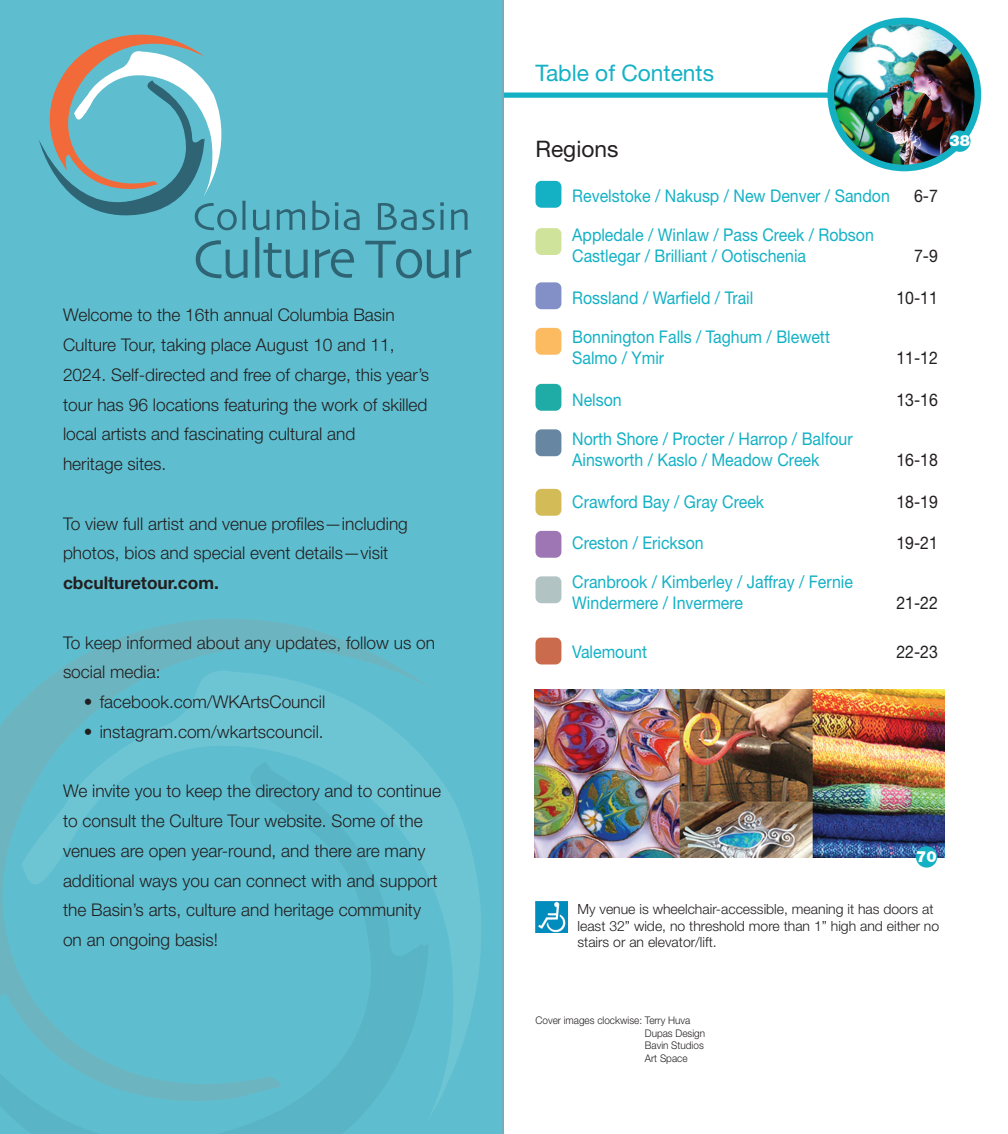
<style>
.page{position:relative;width:1008px;height:1134px;background:#fff}
.page>*{position:absolute;margin:0;border:0;box-sizing:border-box;transform-origin:0 0}
.t1{font:22.75px "Helvetica Neue LT Std";color:#14b1c5}
.t2{font:22.75px "Helvetica Neue LT Std";color:#231f20}
.t3{font:300 17.5px/29.8px "Helvetica Neue LT Std";color:#231f20}
.t4{font:17.5px/21px "Helvetica Neue LT Std";color:#14b1c5;scale:.91 1}
.t5{font:17.5px "Helvetica Neue LT Std";color:#231f20;scale:.91 1}
.t6{font:700 17.5px "Helvetica Neue LT Std";color:#231f20}
.t7{font:900 15.4px "Helvetica Neue LT Std";color:#fff}
.t8{font:300 14px/16.8px "Helvetica Neue LT Std";color:#231f20}
.t9{font:300 10.5px/12.6px "Helvetica Neue LT Std";color:#231f20;scale:.95 1}
</style>
<div class="page">
<div style="left:0;top:0;width:504px;height:1134px;background:#5ebecf"></div>
<svg style="left:433px;top:663px;width:50px;height:462px;background:#63c0d0"></svg>
<svg style="left:0;top:617px;width:433px;height:514px;background:#60bccc"></svg>
<svg style="left:253px;top:210px;width:16px;height:20px"></svg>
<svg style="left:277px;top:209px;width:28px;height:21px"></svg>
<svg style="left:312px;top:201px;width:26px;height:29px"></svg>
<svg style="left:344px;top:209px;width:16px;height:21px"></svg>
<svg style="left:378px;top:202px;width:66px;height:28px;background:#4fa2b3"></svg>
<svg style="left:451px;top:209px;width:17px;height:21px"></svg>
<svg style="left:196px;top:240px;width:52px;height:38px;background:#50a5b5"></svg>
<svg style="left:255px;top:237px;width:53px;height:41px;background:#4fa3b3"></svg>
<svg style="left:315px;top:249px;width:39px;height:29px"></svg>
<svg style="left:365px;top:241px;width:84px;height:37px;background:#51a6b7"></svg>
<svg style="left:456px;top:249px;width:16px;height:29px"></svg>
<svg style="left:28px;top:18px;width:218px;height:212px;background:#72b4bf"></svg>
<div style="left:504px;top:93px;width:357px;height:5px;background:#14b1c5"></div>
<img style="left:535px;top:901px;width:32px;height:32px">
<div style="left:536px;top:181px;width:25px;height:27px;background:#14b1c5;border-radius:6px"></div>
<img style="left:831px;top:21px;width:147px;height:146px">
<div style="left:828px;top:18px;width:153px;height:153px;border:7px solid #14b1c5;border-radius:50%"></div>
<div style="left:949px;top:131px;width:22px;height:21px;background:#14b1c5;border-radius:50%"></div>
<img style="left:534px;top:690px;width:411px;height:167px">
<div style="left:916px;top:846px;width:21px;height:22px;background:#14b1c5;border-radius:50%"></div>
<div style="left:536px;top:228px;width:25px;height:27px;background:#d0e39a;border-radius:6px"></div>
<div style="left:536px;top:282px;width:25px;height:27px;background:#838fc7;border-radius:6px"></div>
<div style="left:536px;top:328px;width:25px;height:27px;background:#fcba61;border-radius:6px"></div>
<div style="left:536px;top:384px;width:25px;height:27px;background:#1faca6;border-radius:6px"></div>
<div style="left:536px;top:429px;width:25px;height:27px;background:#6686a1;border-radius:6px"></div>
<div style="left:536px;top:489px;width:25px;height:27px;background:#d3bb57;border-radius:6px"></div>
<div style="left:536px;top:531px;width:25px;height:27px;background:#9e76b3;border-radius:6px"></div>
<div style="left:536px;top:576px;width:25px;height:27px;background:#b2c3c4;border-radius:6px"></div>
<div style="left:536px;top:638px;width:25px;height:26px;background:#ca6b4d;border-radius:6px"></div>
<p class="t3" style="left:63px;top:300px;width:368px">Welcome to the 16th annual Columbia Basin Culture Tour, taking place August 10 and 11, 2024. Self-directed and free of charge, this year’s tour has 96 locations featuring the work of skilled local artists and fascinating cultural and<br>heritage sites.</p>
<p class="t3" style="left:63px;top:508px;width:346px">To view full artist and venue profiles—including photos, bios and special event details—visit</p>
<p class="t6" style="left:63px;top:572px;width:157px">cbculturetour.com.</p>
<p class="t3" style="left:63px;top:627px;width:374px">To keep informed about any updates, follow us on social media:</p>
<p class="t3" style="left:84px;top:687px;width:243px">• facebook.com/WKArtsCouncil</p>
<p class="t3" style="left:84px;top:716px;width:241px">• instagram.com/wkartscouncil.</p>
<p class="t3" style="left:63px;top:776px;width:380px">We invite you to keep the directory and to continue to consult the Culture Tour website. Some of the venues are open year-round, and there are many additional ways you can connect with and support the Basin’s arts, culture and heritage community on an ongoing basis!</p>
<h1 class="t1" style="left:536px;top:59px;width:180px">Table of Contents</h1>
<h1 class="t2" style="left:536px;top:135px;width:84px">Regions</h1>
<p class="t4" style="left:572px;top:185px;width:351px">Revelstoke / Nakusp / New Denver / Sandon</p>
<p class="t5" style="left:914px;top:185px;width:28px">6-7</p>
<p class="t4" style="left:572px;top:224px;width:333px">Appledale / Winlaw / Pass Creek / Robson<br>Castlegar / Brilliant / Ootischenia</p>
<p class="t5" style="left:914px;top:246px;width:28px">7-9</p>
<p class="t4" style="left:572px;top:287px;width:200px">Rossland / Warfield / Trail</p>
<p class="t5" style="left:896px;top:287px;width:47px">10-11</p>
<p class="t4" style="left:572px;top:326px;width:285px">Bonnington Falls / Taghum / Blewett<br>Salmo / Ymir</p>
<p class="t5" style="left:896px;top:348px;width:47px">11-12</p>
<p class="t4" style="left:572px;top:389px;width:56px">Nelson</p>
<p class="t5" style="left:896px;top:389px;width:47px">13-16</p>
<p class="t4" style="left:572px;top:428px;width:310px">North Shore / Procter / Harrop / Balfour<br>Ainsworth / Kaslo / Meadow Creek</p>
<p class="t5" style="left:896px;top:450px;width:47px">16-18</p>
<p class="t4" style="left:572px;top:491px;width:212px">Crawford Bay / Gray Creek</p>
<p class="t5" style="left:896px;top:491px;width:47px">18-19</p>
<p class="t4" style="left:572px;top:532px;width:146px">Creston / Erickson</p>
<p class="t5" style="left:896px;top:532px;width:47px">19-21</p>
<p class="t4" style="left:572px;top:571px;width:310px">Cranbrook / Kimberley / Jaffray / Fernie<br>Windermere / Invermere</p>
<p class="t5" style="left:896px;top:593px;width:47px">21-22</p>
<p class="t7" style="left:949px;top:132px;width:22px">38</p>
<p class="t4" style="left:572px;top:641px;width:84px">Valemount</p>
<p class="t5" style="left:896px;top:641px;width:47px">22-23</p>
<p class="t7" style="left:916px;top:848px;width:22px">70</p>
<p class="t8" style="left:578px;top:900px;width:363px">My venue is wheelchair-accessible, meaning it has doors at least 32” wide, no threshold more than 1” high and either no stairs or an elevator/lift.</p>
<p class="t9" style="left:645px;top:1014px;width:65px;text-indent:-109px">Cover images clockwise: Terry Huva<br>Dupas Design<br>Bavin Studios<br>Art Space</p>
</div>
